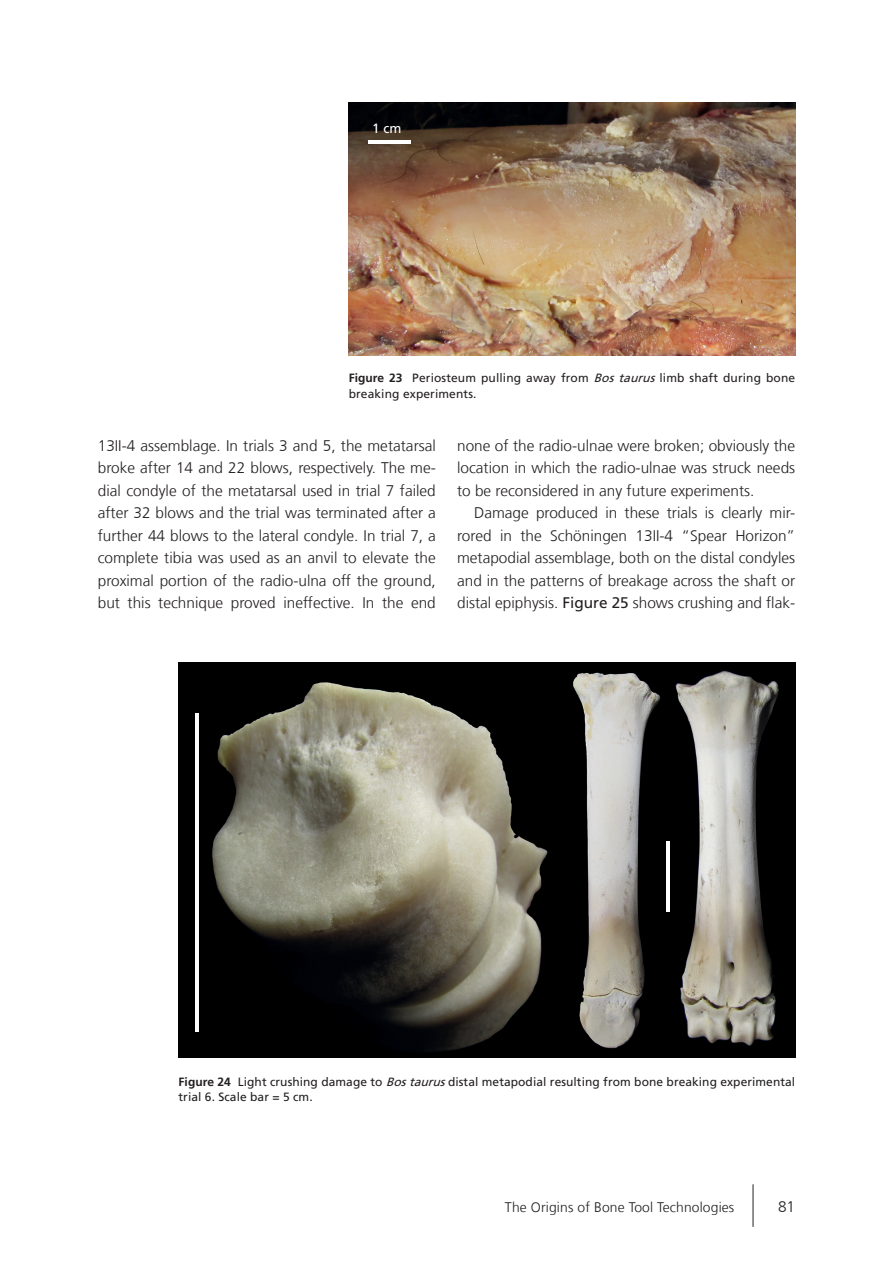
<style>
.page{position:relative;width:893px;height:1263px;background:#fff}
.page>*{position:absolute;margin:0;border:0;box-sizing:border-box;transform-origin:0 0}
.t1{font:300 15.3px/22.5px "Frutiger LT Com";color:#231f20;text-align:justify}
.t2{font:300 13.8px "Frutiger LT Com";letter-spacing:.01em;color:#231f20}
.t3{font:13.5px "Frutiger LT Com";color:#fff}
.t4{font:12px/15.5px "Frutiger LT Com";letter-spacing:.005em;color:#231f20}
.s1{font-weight:700}
.s2{font-style:italic}
.s3{font-weight:400}
</style>
<div class="page">
<hr style="left:753px;top:1184px;width:1px;height:43px;background:#231f20">
<img style="left:179px;top:662px;width:616px;height:395px">
<img style="left:349px;top:102px;width:446px;height:254px">
<hr style="left:368px;top:140px;width:42px;height:4px;background:#fff">
<hr style="left:666px;top:841px;width:4px;height:70px;background:#fff">
<hr style="left:196px;top:713px;width:3px;height:319px;background:#fff">
<p class="t3" style="left:372px;top:120px;width:31px">1 cm</p>
<p class="t4" style="left:349px;top:370px;width:448px"><span class="s1">Figure 23</span> Periosteum pulling away from <span class="s2">Bos taurus</span> limb shaft during bone breaking experiments.</p>
<p class="t1" style="left:98px;top:434px;width:340px">13II-4 assemblage. In trials 3 and 5, the metatarsal broke after 14 and 22 blows, respectively. The me&shy;dial condyle of the metatarsal used in trial 7 failed after 32 blows and the trial was terminated after a further 44 blows to the lateral condyle. In trial 7, a complete tibia was used as an anvil to elevate the proximal portion of the radio-ulna off the ground, but this technique proved ineffective. In the end</p>
<p class="t1" style="left:457px;top:434px;width:340px">none of the radio-ulnae were broken; obviously the location in which the radio-ulnae was struck needs to be reconsidered in any future experiments.</p>
<p class="t1" style="left:457px;top:502px;width:340px;text-indent:17px">Damage produced in these trials is clearly mir&shy;rored in the Schöningen 13II-4 “Spear Horizon” metapodial assemblage, both on the distal condyles and in the patterns of breakage across the shaft or distal epiphysis. <span class="s3">Figure 25</span> shows crushing and flak-</p>
<p class="t4" style="left:179px;top:1074px;width:618px"><span class="s1">Figure 24</span> Light crushing damage to <span class="s2">Bostaurus</span>distal metapodial resulting from bone breaking experimental trial 6. Scale bar = 5 cm.</p>
<p class="t2" style="left:505px;top:1199px;width:231px">The Origins of Bone Tool Technologies</p>
<p class="t1" style="left:778px;top:1195px;width:18px">81</p>
</div>
